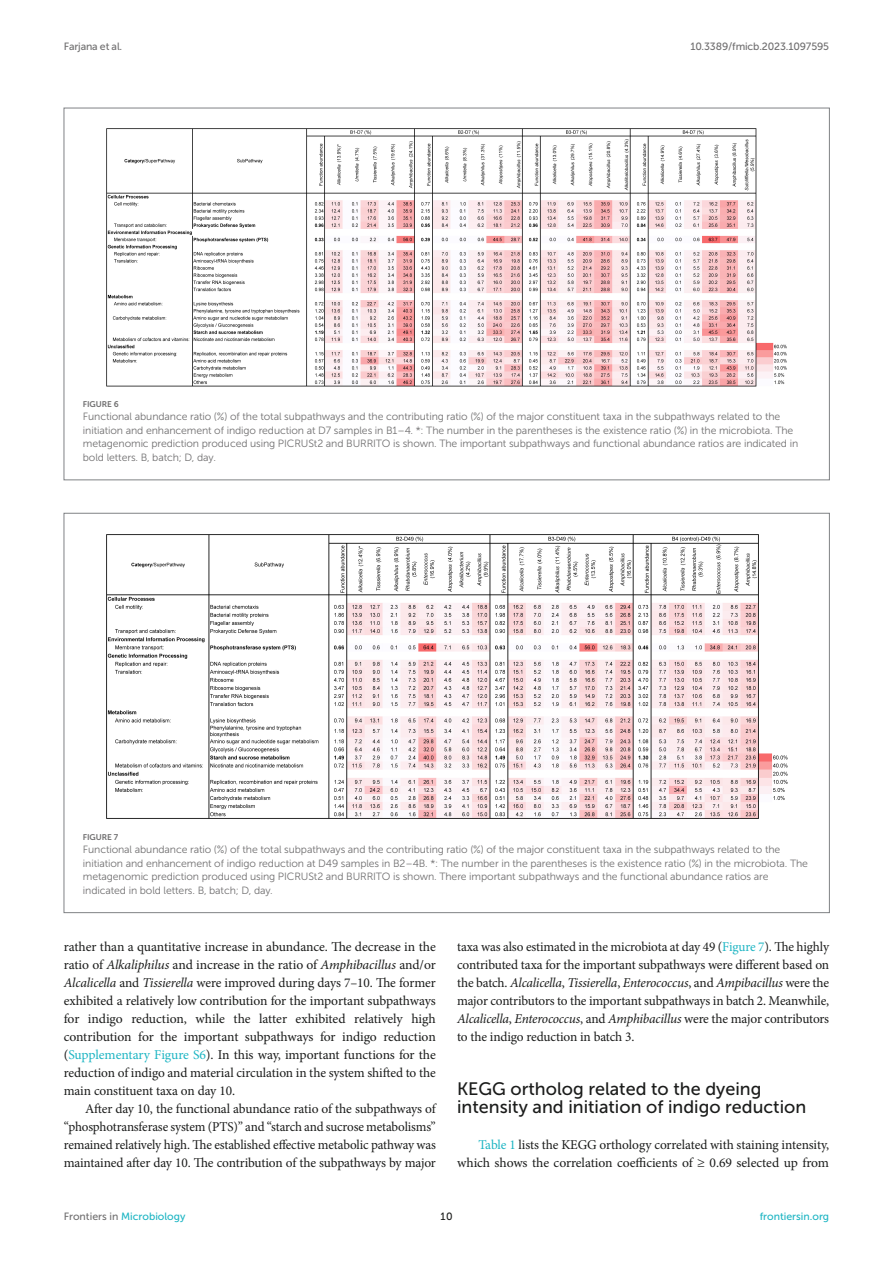
<style>
.page{position:relative;width:893px;height:1263px;background:#fff}
.page>*{position:absolute;margin:0;border:0;box-sizing:border-box;transform-origin:0 0}
.HEAD_2{font:18px/18px "Museo Sans 500";color:#1b1c1b}
.TEXT_FLUSH{font:13.5px/18px "Minion Pro";letter-spacing:-.005em;color:#1b1c1b;text-align:justify}
.TEXT{font:13.5px/18px "Minion Pro";letter-spacing:-.015em;color:#1b1c1b;text-align:justify}
.FIG_LEG{font:10.5px/13.5px "Museo Sans 300";letter-spacing:-.01em;color:#706f70}
.t1{font:10.5px "Museo Sans 500";letter-spacing:-.015em;color:#706f70}
.t2{font:10.5px "Museo Sans 500";color:#1db5c3}
.t3{font:10.5px "Museo Sans 500";color:#1b1c1b}
.FIG_HD{font:8.25px "Museo Sans 700";letter-spacing:-.01em;color:#706f70}
.s1{font-style:italic}
.s2{color:#1db5c3}
.s3{color:#706f70}
</style>
<div class="page">
<img style="left:106px;top:534px;width:682px;height:285px">
<img style="left:106px;top:128px;width:681px;height:259px">
<p class="t1" style="left:64px;top:41px;width:60px">Farjana et al.</p>
<p class="t1" style="left:690px;top:41px;width:140px">10.3389/fmicb.2023.1097595</p>
<p class="FIG_HD" style="left:83px;top:399px;width:37px">FIGURE 6</p>
<p class="FIG_LEG" style="left:83px;top:410px;width:717px">Functional abundance ratio (%) of the total subpathways and the contributing ratio (%) of the major constituent taxa in the subpathways related to the initiation and enhancement of indigo reduction at D7 samples in B1–4. *: The number in the parentheses is the existence ratio (%) in the microbiota. The metagenomic prediction produced using PICRUSt2 and BURRITO is shown. The important subpathways and functional abundance ratios are indicated in bold letters. B, batch; D, day.</p>
<p class="FIG_HD" style="left:83px;top:832px;width:37px">FIGURE 7</p>
<p class="FIG_LEG" style="left:83px;top:843px;width:727px">Functional abundance ratio (%) of the total subpathways and the contributing ratio (%) of the major constituent taxa in the subpathways related to the initiation and enhancement of indigo reduction at D49 samples in B2–4B. *: The number in the parentheses is the existence ratio (%) in the microbiota. The metagenomic prediction produced using PICRUSt2 and BURRITO is shown. There important subpathways and the functional abundance ratios are indicated in bold letters. B, batch; D, day.</p>
<p class="TEXT_FLUSH" style="left:64px;top:938px;width:374px">rather than a quantitative increase in abundance. The decrease in the ratio of <span class="s1">Alkaliphilus</span> and increase in the ratio of <span class="s1">Amphibacillus</span> and/or <span class="s1">Alcalicella</span> and <span class="s1">Tissierella</span> were improved during days 7–10. The former exhibited a relatively low contribution for the important subpathways for indigo reduction, while the latter exhibited relatively high contribution for the important subpathways for indigo reduction (<span class="s2">Supplementary Figure S6</span>). In this way, important functions for the reduction of indigo and material circulation in the system shifted to the main constituent taxa on day 10.</p>
<p class="TEXT" style="left:64px;top:1100px;width:374px;text-indent:21px">After day 10, the functional abundance ratio of the subpathways of “phosphotransferase system (PTS)” and “starch and sucrose metabolisms” remained relatively high. The established effective metabolic pathway was maintained after day 10. The contribution of the subpathways by major</p>
<p class="TEXT" style="left:457px;top:938px;width:374px">taxa was also estimated in the microbiota at day 49 (<span class="s2">Figure 7</span>). The highly contributed taxa for the important subpathways were different based on the batch. <span class="s1">Alcalicella</span>, <span class="s1">Tissierella</span>, <span class="s1">Enterococcus</span>, and <span class="s1">Ampibacillus</span> were the major contributors to the important subpathways in batch 2. Meanwhile, <span class="s1">Alcalicella</span>, <span class="s1">Enterococcus</span>, and <span class="s1">Amphibacillus</span> were the major contributors to the indigo reduction in batch 3.</p>
<p class="HEAD_2" style="left:457px;top:1080px;width:351px">KEGG ortholog related to the dyeing intensity and initiation of indigo reduction</p>
<p class="TEXT_FLUSH" style="left:457px;top:1136px;width:374px;text-align:right"><span class="s2">Table 1</span> lists the KEGG orthology correlated with staining intensity, which shows the correlation coefficients of ≥ 0.69 selected up from</p>
<p class="t2" style="left:64px;top:1211px;width:123px"><span class="s3">Frontiers in</span> Microbiology</p>
<p class="t3" style="left:440px;top:1211px;width:14px">10</p>
<p class="t2" style="left:760px;top:1211px;width:71px">frontiersin.org</p>
</div>
